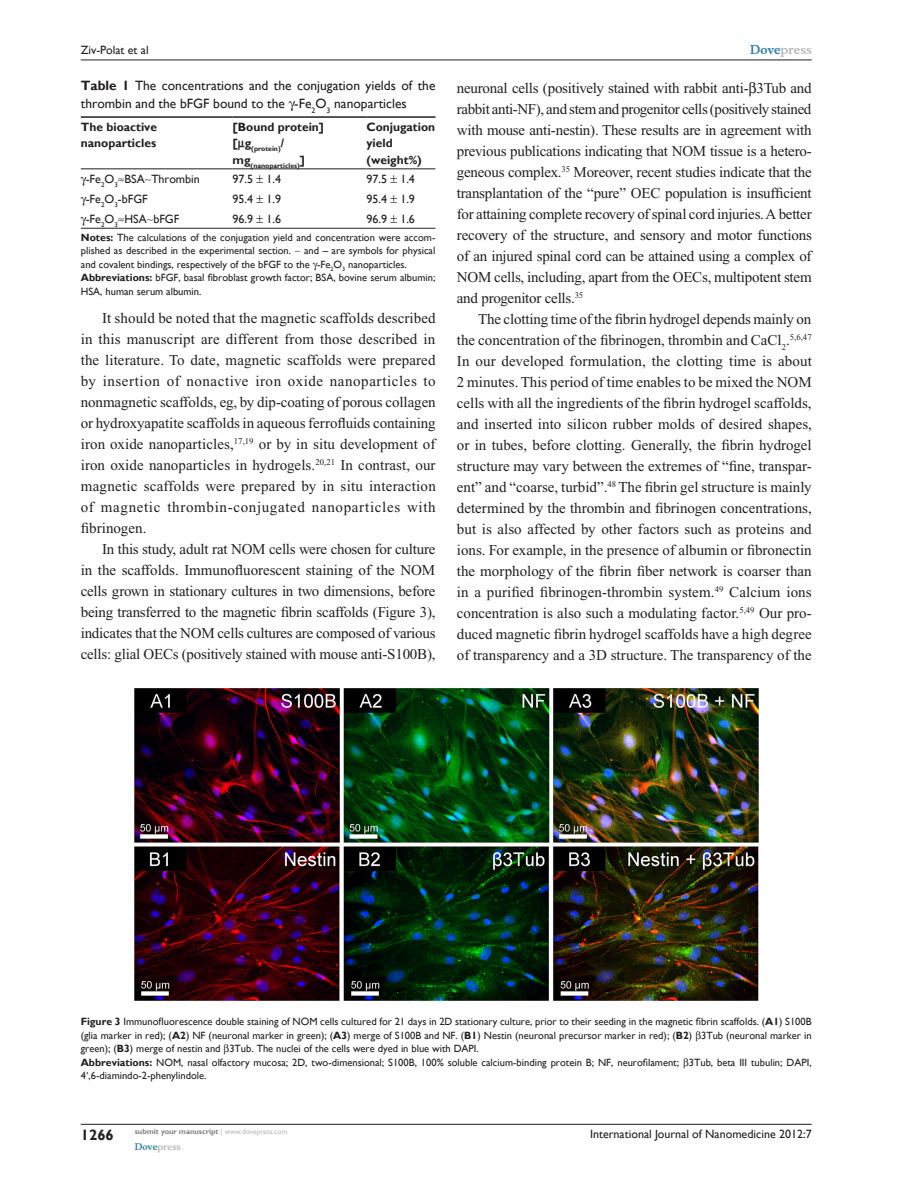
<style>
.page{position:relative;width:918px;height:1188px;background:#fff}
.page>*{position:absolute;margin:0;border:0;box-sizing:border-box;transform-origin:0 0}
.t1{font:15px/21px "Times New Roman";letter-spacing:-.015em;color:#231f20;text-align:justify}
.t2{font:700 15px "Gill Sans";color:#231f20}
.t3{font:13.5px/18px "Gill Sans";color:#231f20}
.t4{font:12px "Gill Sans";color:#231f20}
.t5{font:700 12px/16.5px "Gill Sans";color:#231f20}
.t6{font:700 12px "Musee";color:#b8b9bc}
.t7{font:10.5px/13.5px "Gill Sans";color:#231f20}
.t8{font:700 9px "Musee";color:#b8b9bc}
.t9{font:700 7.5px "Gill Sans";color:#808285}
.t10{font:700 7.05px "Gill Sans";color:#231f20}
.s1{font-weight:700}
.s2{color:#3485ae}
.s3{font-weight:400;color:#b8b9bc}
</style>
<div class="page">
<img style="left:134px;top:689px;width:624px;height:311px">
<hr style="left:81px;top:168px;width:152px;height:1px;background:#231f20">
<hr style="left:233px;top:168px;width:133px;height:1px;background:#231f20">
<hr style="left:366px;top:168px;width:69px;height:1px;background:#231f20">
<hr style="left:81px;top:228px;width:152px;height:1px;background:#231f20">
<hr style="left:233px;top:228px;width:133px;height:1px;background:#231f20">
<hr style="left:366px;top:228px;width:69px;height:1px;background:#231f20">
<hr style="left:81px;top:116px;width:152px;height:2px;background:#231f20">
<hr style="left:233px;top:116px;width:133px;height:2px;background:#231f20">
<hr style="left:366px;top:116px;width:69px;height:2px;background:#231f20">
<hr style="left:81px;top:1124px;width:731px;height:1px;background:#231f20">
<hr style="left:81px;top:60px;width:731px;height:1px;background:#231f20">
<p class="t4" style="left:81px;top:43px;width:69px">Ziv-Polat et al</p>
<p class="t3" style="left:81px;top:77px;width:356px"><span class="s1">Table 1</span> The concentrations and the conjugation yields of the thrombin and the bFGF bound to the -Fe<sub>2</sub>O<sub>3</sub> nanoparticles</p>
<p class="t5" style="left:81px;top:119px;width:78px">The bioactive nanoparticles</p>
<p class="t5" style="left:233px;top:119px;width:93px">[Bound protein]</p>
<p class="t5" style="left:366px;top:119px;width:70px">Conjugation yield (weight%)</p>
<p class="t10" style="left:233px;top:144px;width:53px"><sup>[</sup> <sup>g</sup>(protein)<sup>/</sup></p>
<p class="t10" style="left:233px;top:161px;width:74px"><sup>mg</sup>(nanoparticles)<sup>]</sup></p>
<p class="t4" style="left:86px;top:172px;width:116px">-Fe<sub>2</sub>O<sub>3</sub>≈BSA∼Thrombin</p>
<p class="t4" style="left:233px;top:172px;width:50px">97.5 1.4</p>
<p class="t4" style="left:366px;top:172px;width:50px">97.5 1.4</p>
<p class="t4" style="left:86px;top:192px;width:64px">-Fe<sub>2</sub>O<sub>3</sub>-bFGF</p>
<p class="t4" style="left:233px;top:192px;width:50px">95.4 1.9</p>
<p class="t4" style="left:366px;top:192px;width:50px">95.4 1.9</p>
<p class="t4" style="left:86px;top:212px;width:95px">-Fe<sub>2</sub>O<sub>3</sub>≈HSA∼bFGF</p>
<p class="t4" style="left:233px;top:212px;width:50px">96.9 1.6</p>
<p class="t4" style="left:366px;top:212px;width:50px">96.9 1.6</p>
<p class="t7" style="left:81px;top:231px;width:356px"><span class="s1">Notes:</span> The calculations of the conjugation yield and concentration were accom&shy;plished as described in the experimental section. ∼ and – are symbols for physical and covalent bindings, respectively of the bFGF to the -Fe<sub>2</sub>O<sub>3</sub> nanoparticles.<br><span class="s1">Abbreviations:</span> bFGF, basal fibroblast growth factor; BSA, bovine serum albumin; HSA, human serum albumin.</p>
<p class="t1" style="left:81px;top:308px;width:357px;text-indent:21px">It should be noted that the magnetic scaffolds described in this manuscript are different from those described in the literature. To date, magnetic scaffolds were prepared by insertion of nonactive iron oxide nanoparticles to nonmagnetic scaffolds, eg, by dip-coating of porous collagen or hydroxyapatite scaffolds in aqueous ferrofluids containing iron oxide nanoparticles,<sup>17,19</sup> or by in situ development of iron oxide nanoparticles in hydrogels.<sup>20,21</sup> In contrast, our magnetic scaffolds were prepared by in situ interaction of magnetic thrombin-conjugated nanoparticles with fibrinogen.</p>
<p class="t1" style="left:81px;top:539px;width:356px;text-indent:21px">In this study, adult rat NOM cells were chosen for culture in the scaffolds. Immunofluorescent staining of the NOM cells grown in stationary cultures in two dimensions, before being transferred to the magnetic fibrin scaffolds (Figure 3), indicates that the NOM cells cultures are composed of various cells: glial OECs (positively stained with mouse anti-S100B),</p>
<p class="t6" style="left:750px;top:43px;width:63px"><span class="s2">Dove</span>press</p>
<p class="t1" style="left:457px;top:77px;width:357px">neuronal cells (positively stained with rabbit anti- 3Tub and rabbit anti-NF), and stem and progenitor cells (positively stained with mouse anti-nestin). These results are in agreement with previous publications indicating that NOM tissue is a hetero&shy;geneous complex.<sup>35</sup> Moreover, recent studies indicate that the transplantation of the “pure” OEC population is insufficient for attaining complete recovery of spinal cord injuries. A better recovery of the structure, and sensory and motor functions of an injured spinal cord can be attained using a complex of NOM cells, including, apart from the OECs, multipotent stem and progenitor cells.<sup>35</sup></p>
<p class="t1" style="left:457px;top:308px;width:357px;text-indent:21px">The clotting time of the fibrin hydrogel depends mainly on the concentration of the fibrinogen, thrombin and CaCl<sub>2</sub>.<sup>5,6,47<br></sup>In our developed formulation, the clotting time is about 2 minutes. This period of time enables to be mixed the NOM cells with all the ingredients of the fibrin hydrogel scaffolds, and inserted into silicon rubber molds of desired shapes, or in tubes, before clotting. Generally, the fibrin hydrogel structure may vary between the extremes of “fine, transpar&shy;ent” and “coarse, turbid”.<sup>48</sup> The fibrin gel structure is mainly determined by the thrombin and fibrinogen concentrations, but is also affected by other factors such as proteins and ions. For example, in the presence of albumin or fibronectin the morphology of the fibrin fiber network is coarser than in a purified fibrinogen-thrombin system.<sup>49</sup> Calcium ions concentration is also such a modulating factor.<sup>5,49</sup> Our pro&shy;duced magnetic fibrin hydrogel scaffolds have a high degree of transparency and a 3D structure. The transparency of the</p>
<p class="t7" style="left:81px;top:1015px;width:732px"><span class="s1">Figure 3</span> Immunofluorescence double staining of NOM cells cultured for 21 days in 2D stationary culture, prior to their seeding in the magnetic fibrin scaffolds. (<span class="s1">A1</span>) S100B (glia marker in red); (<span class="s1">A2</span>) NF (neuronal marker in green); (<span class="s1">A3</span>) merge of S100B and NF. (<span class="s1">B1</span>) Nestin (neuronal precursor marker in red); (<span class="s1">B2</span>) 3Tub (neuronal marker in green); (<span class="s1">B3</span>) merge of nestin and 3Tub. The nuclei of the cells were dyed in blue with DAPI.<br><span class="s1">Abbreviations:</span> NOM, nasal olfactory mucosa; 2D, two-dimensional; S100B, 100% soluble calcium-binding protein B; NF, neurofilament; 3Tub, beta III tubulin; DAPI, 4 ,6-diamindo-2-phenylindole.</p>
<p class="t2" style="left:81px;top:1126px;width:35px">1266</p>
<p class="t9" style="left:135px;top:1127px;width:154px">submit your manuscript <span class="s3">| www.dovepress.com</span></p>
<p class="t8" style="left:135px;top:1141px;width:48px"><span class="s2">Dove</span>press</p>
<p class="t4" style="left:590px;top:1127px;width:223px">International Journal of Nanomedicine 2012:7</p>
</div>
